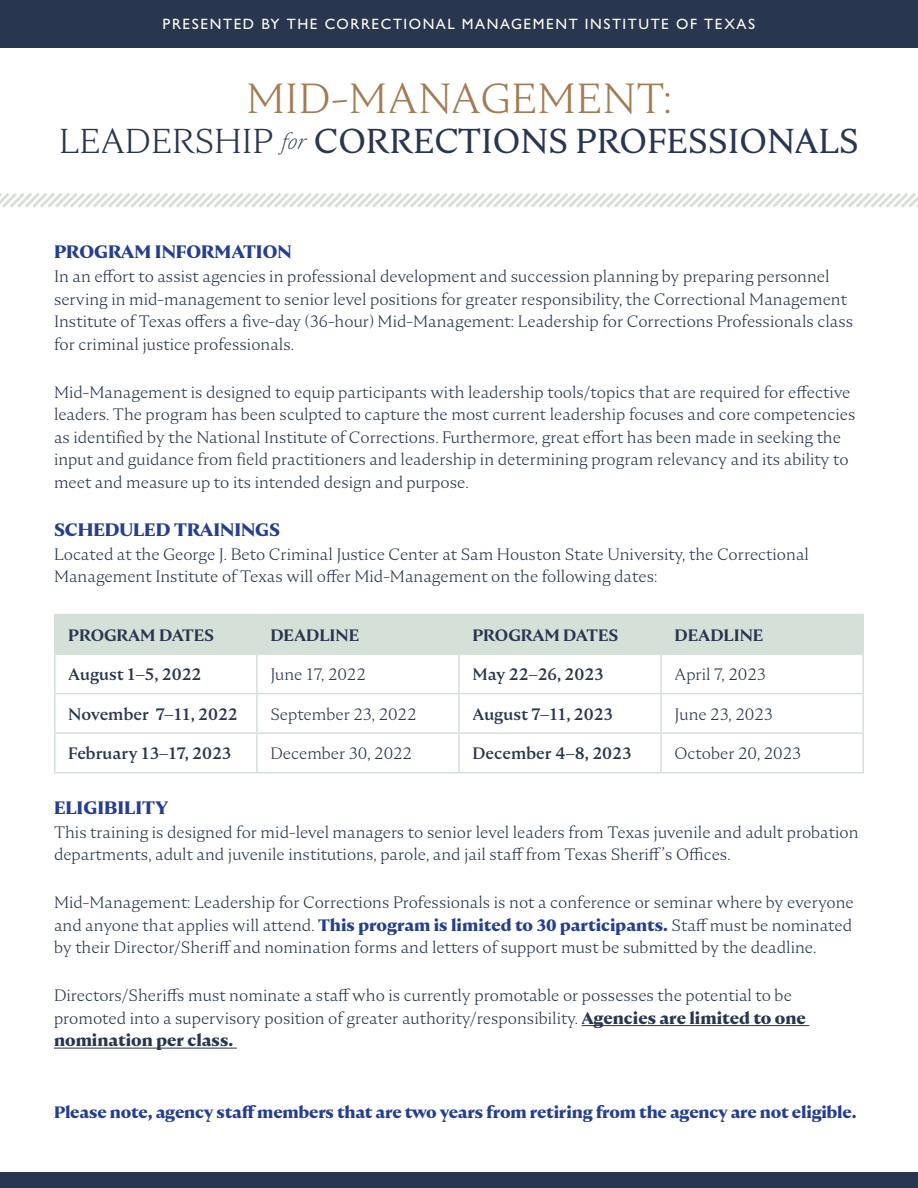
<style>
.page{position:relative;width:918px;height:1188px;background:#fff}
.page>*{position:absolute;margin:0;border:0;box-sizing:border-box;transform-origin:0 0}
.t1{font:300 42px "Nocturne Serif";letter-spacing:.015em;color:#a17c54}
.t2{font:34.5px "Nocturne Serif";color:#283650}
.t3{font:700 18px "Nocturne Serif";color:#253f8e}
.t4{font:300 16.5px/22.5px "Nocturne Serif";color:#283650}
.t5{font:500 16.5px "Nocturne Serif";color:#283650}
.t6{font:700 16.5px "Nocturne Serif";letter-spacing:-.01em;color:#253f8e}
.t7{font:600 16.5px "Nocturne Serif";color:#283650}
.t8{font:500 15px "Gill Sans Nova";letter-spacing:.1em;color:#fffef4}
.s1{font-weight:300}
.s2{font-weight:200;font-style:italic;font-size:22.5px}
.s3{font-weight:700;color:#253f8e}
.s4{font-weight:700}
</style>
<div class="page">
<hr style="left:582px;top:1025px;width:227px;height:1px;background:#283650">
<hr style="left:54px;top:1048px;width:183px;height:1px;background:#283650">
<div style="left:56px;top:615px;width:806px;height:38px;background:#d5e0d8"></div>
<hr style="left:54px;top:653px;width:203px;height:2px;background:#d5e0d8">
<hr style="left:54px;top:655px;width:2px;height:38px;background:#d5e0d8">
<hr style="left:257px;top:653px;width:202px;height:2px;background:#d5e0d8">
<hr style="left:256px;top:655px;width:2px;height:38px;background:#d5e0d8">
<hr style="left:459px;top:653px;width:202px;height:2px;background:#d5e0d8">
<hr style="left:458px;top:655px;width:2px;height:38px;background:#d5e0d8">
<hr style="left:661px;top:653px;width:203px;height:2px;background:#d5e0d8">
<hr style="left:660px;top:655px;width:2px;height:38px;background:#d5e0d8">
<hr style="left:862px;top:655px;width:2px;height:38px;background:#d5e0d8">
<hr style="left:54px;top:693px;width:203px;height:1px;background:#d5e0d8">
<hr style="left:54px;top:694px;width:2px;height:38px;background:#d5e0d8">
<hr style="left:257px;top:693px;width:202px;height:1px;background:#d5e0d8">
<hr style="left:256px;top:694px;width:2px;height:38px;background:#d5e0d8">
<hr style="left:459px;top:693px;width:202px;height:1px;background:#d5e0d8">
<hr style="left:458px;top:694px;width:2px;height:38px;background:#d5e0d8">
<hr style="left:661px;top:693px;width:203px;height:1px;background:#d5e0d8">
<hr style="left:660px;top:694px;width:2px;height:38px;background:#d5e0d8">
<hr style="left:862px;top:694px;width:2px;height:38px;background:#d5e0d8">
<hr style="left:54px;top:732px;width:203px;height:2px;background:#d5e0d8">
<hr style="left:54px;top:734px;width:2px;height:38px;background:#d5e0d8">
<hr style="left:257px;top:732px;width:202px;height:2px;background:#d5e0d8">
<hr style="left:256px;top:734px;width:2px;height:38px;background:#d5e0d8">
<hr style="left:459px;top:732px;width:202px;height:2px;background:#d5e0d8">
<hr style="left:458px;top:734px;width:2px;height:38px;background:#d5e0d8">
<hr style="left:661px;top:732px;width:203px;height:2px;background:#d5e0d8">
<hr style="left:660px;top:734px;width:2px;height:38px;background:#d5e0d8">
<hr style="left:862px;top:734px;width:2px;height:38px;background:#d5e0d8">
<hr style="left:54px;top:772px;width:203px;height:1px;background:#d5e0d8">
<hr style="left:257px;top:772px;width:202px;height:1px;background:#d5e0d8">
<hr style="left:459px;top:772px;width:202px;height:1px;background:#d5e0d8">
<hr style="left:661px;top:772px;width:203px;height:1px;background:#d5e0d8">
<hr style="left:54px;top:614px;width:203px;height:1px;background:#d5e0d8">
<hr style="left:54px;top:615px;width:2px;height:38px;background:#d5e0d8">
<hr style="left:257px;top:614px;width:202px;height:1px;background:#d5e0d8">
<hr style="left:256px;top:615px;width:2px;height:38px;background:#d5e0d8">
<hr style="left:459px;top:614px;width:202px;height:1px;background:#d5e0d8">
<hr style="left:458px;top:615px;width:2px;height:38px;background:#d5e0d8">
<hr style="left:661px;top:614px;width:203px;height:1px;background:#d5e0d8">
<hr style="left:660px;top:615px;width:2px;height:38px;background:#d5e0d8">
<hr style="left:862px;top:615px;width:2px;height:38px;background:#d5e0d8">
<svg style="left:0;top:193px;width:918px;height:15px"></svg>
<div style="left:0;top:0;width:918px;height:48px;background:#283650"></div>
<div style="left:0;top:1173px;width:918px;height:15px;background:#283650"></div>
<p class="t8" style="left:163px;top:15px;width:594px">PRESENTED BY THE CORRECTIONAL MANAGEMENT INSTITUTE OF TEXAS</p>
<p class="t1" style="left:246px;top:71px;width:427px">MID-MANAGEMENT:</p>
<p class="t2" style="left:59px;top:119px;width:801px"><span class="s1">LEADERSHIP</span> <span class="s2">for</span> CORRECTIONS PROFESSIONALS</p>
<p class="t3" style="left:54px;top:240px;width:239px">PROGRAM INFORMATION</p>
<p class="t4" style="left:54px;top:265px;width:801px">In an effort to assist agencies in professional development and succession planning by preparing personnel serving in mid-management to senior level positions for greater responsibility, the Correctional Management Institute of Texas offers a five-day (36-hour) Mid-Management: Leadership for Corrections Professionals class for criminal justice professionals.</p>
<p class="t4" style="left:54px;top:381px;width:803px">Mid-Management is designed to equip participants with leadership tools/topics that are required for effective leaders. The program has been sculpted to capture the most current leadership focuses and core competencies as identified by the National Institute of Corrections. Furthermore, great effort has been made in seeking the input and guidance from field practitioners and leadership in determining program relevancy and its ability to meet and measure up to its intended design and purpose.</p>
<p class="t3" style="left:54px;top:518px;width:227px">SCHEDULED TRAININGS</p>
<p class="t4" style="left:54px;top:543px;width:757px">Located at the George J. Beto Criminal Justice Center at Sam Houston State University, the Correctional<br>Management Institute of Texas will offer Mid-Management on the following dates:</p>
<p class="t7" style="left:68px;top:624px;width:147px">PROGRAM DATES</p>
<p class="t7" style="left:270px;top:624px;width:90px">DEADLINE</p>
<p class="t7" style="left:472px;top:624px;width:147px">PROGRAM DATES</p>
<p class="t7" style="left:675px;top:624px;width:90px">DEADLINE</p>
<p class="t5" style="left:68px;top:664px;width:135px">August 1–5, 2022</p>
<p class="t4" style="left:270px;top:663px;width:97px">June 17, 2022</p>
<p class="t5" style="left:472px;top:664px;width:133px">May 22–26, 2023</p>
<p class="t4" style="left:675px;top:663px;width:93px">April 7, 2023</p>
<p class="t5" style="left:68px;top:703px;width:171px">November 7–11, 2022</p>
<p class="t4" style="left:270px;top:703px;width:148px">September 23, 2022</p>
<p class="t5" style="left:472px;top:703px;width:142px">August 7–11, 2023</p>
<p class="t4" style="left:675px;top:703px;width:100px">June 23, 2023</p>
<p class="t5" style="left:68px;top:743px;width:165px">February 13–17, 2023</p>
<p class="t4" style="left:270px;top:742px;width:143px">December 30, 2022</p>
<p class="t5" style="left:472px;top:743px;width:160px">December 4–8, 2023</p>
<p class="t4" style="left:675px;top:742px;width:128px">October 20, 2023</p>
<p class="t3" style="left:54px;top:796px;width:116px">ELIGIBILITY</p>
<p class="t4" style="left:54px;top:821px;width:806px">This training is designed for mid-level managers to senior level leaders from Texas juvenile and adult probation departments, adult and juvenile institutions, parole, and jail staff from Texas Sheriff’s Offices.</p>
<p class="t4" style="left:54px;top:891px;width:801px;text-align:justify">Mid-Management: Leadership for Corrections Professionals is not a conference or seminar where by everyone and anyone that applies will attend. <span class="s3">This program is limited to 30 participants.</span> Staff must be nominated by their Director/Sheriff and nomination forms and letters of support must be submitted by the deadline.</p>
<p class="t4" style="left:54px;top:984px;width:753px">Directors/Sheriffs must nominate a staff who is currently promotable or possesses the potential to be promoted into a supervisory position of greater authority/responsibility. <span class="s4">Agencies are limited to one nomination per class.</span></p>
<p class="t6" style="left:54px;top:1102px;width:804px">Please note, agency staff members that are two years from retiring from the agency are not eligible.</p>
</div>
